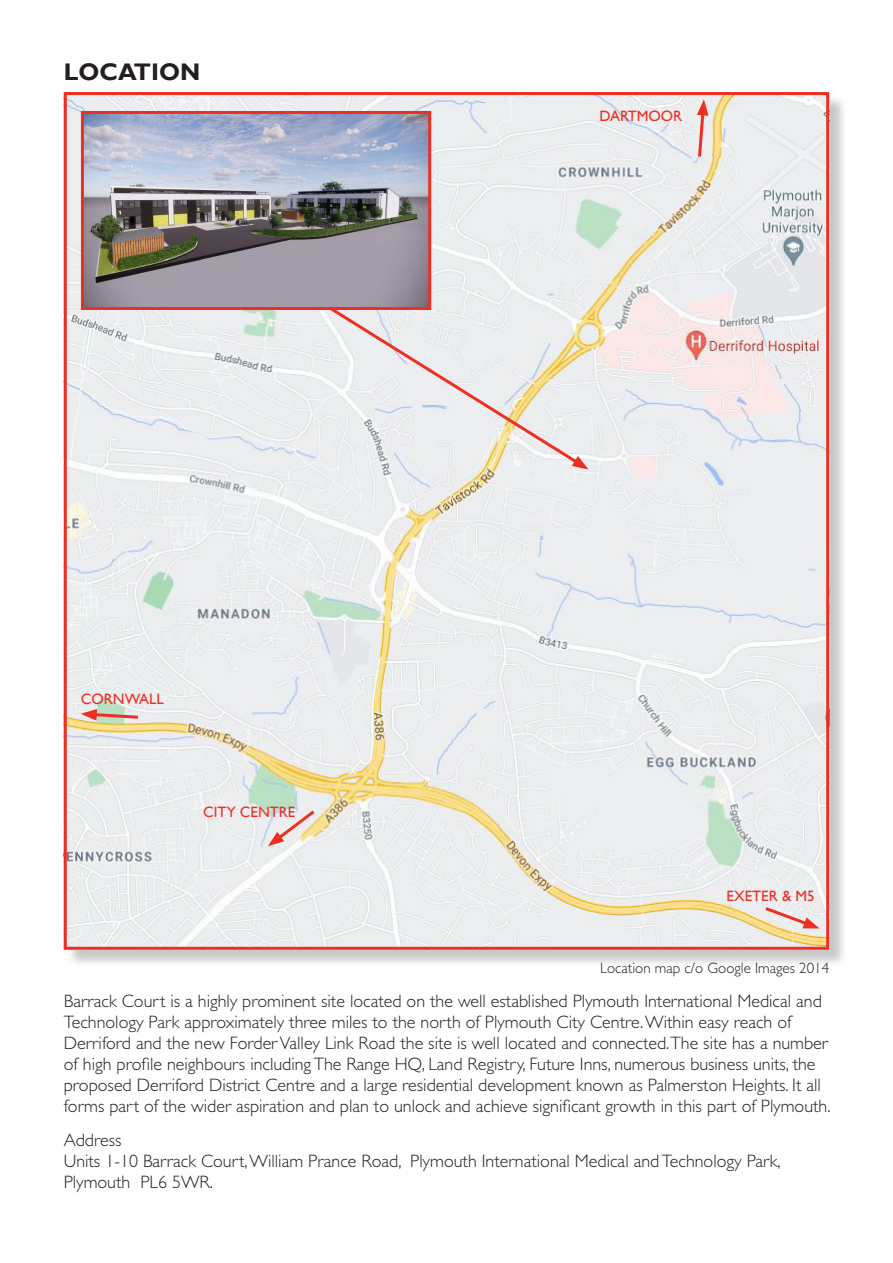
<style>
.page{position:relative;width:893px;height:1263px;background:#fff}
.page>*{position:absolute;margin:0;border:0;box-sizing:border-box;transform-origin:0 0}
._16pt_header{font:700 24px "Gill Sans";color:#231f20}
.Main{font:300 18px/21px "Gill Sans Std";color:#231f20}
._16pt_header-2{font:15px "Gill Sans";color:#ee2e22}
.Main-2{font:300 15px "Gill Sans Std";color:#231f20}
</style>
<div class="page">
<div style="left:66px;top:94px;width:782px;height:875px;background:#231f20;opacity:.25"></div>
<img style="left:68px;top:96px;width:757px;height:850px">
<svg style="left:293px;top:284px;width:291px;height:184px;background:#ece9e7"></svg>
<svg style="left:572px;top:456px;width:16px;height:13px"></svg>
<img style="left:85px;top:115px;width:342px;height:191px">
<div style="left:81px;top:111px;width:350px;height:199px;border:3px solid #ee2e22"></div>
<svg style="left:696px;top:99px;width:12px;height:61px"></svg>
<svg style="left:81px;top:709px;width:60px;height:12px"></svg>
<svg style="left:268px;top:807px;width:50px;height:39px;background:#e9d5cc"></svg>
<svg style="left:762px;top:905px;width:58px;height:24px"></svg>
<p class="_16pt_header" style="left:64px;top:58px;width:138px">LOCATION</p>
<p class="_16pt_header-2" style="left:81px;top:690px;width:84px">CORNWALL</p>
<p class="_16pt_header-2" style="left:203px;top:803px;width:94px">CITY CENTRE</p>
<p class="_16pt_header-2" style="left:600px;top:108px;width:84px">DARTMOOR</p>
<p class="_16pt_header-2" style="left:727px;top:887px;width:90px">EXETER &amp; M5</p>
<p class="Main-2" style="left:600px;top:959px;width:231px">Location map c/o Google Images 2014</p>
<p class="Main" style="left:64px;top:990px;width:768px">Barrack Court is a highly prominent site located on the well established Plymouth International Medical and Technology Park approximately three miles to the north of Plymouth City Centre. Within easy reach of Derriford and the new Forder Valley Link Road the site is well located and connected.The site has a number of high profile neighbours including The Range HQ, Land Registry, Future Inns, numerous business units, the proposed Derriford District Centre and a large residential development known as Palmerston Heights. It all forms part of the wider aspiration and plan to unlock and achieve significant growth in this part of Plymouth.</p>
<p class="Main" style="left:64px;top:1129px;width:718px">Address<br>Units 1-10 Barrack Court, William Prance Road, Plymouth International Medical and Technology Park,<br>Plymouth PL6 5WR.</p>
</div>
